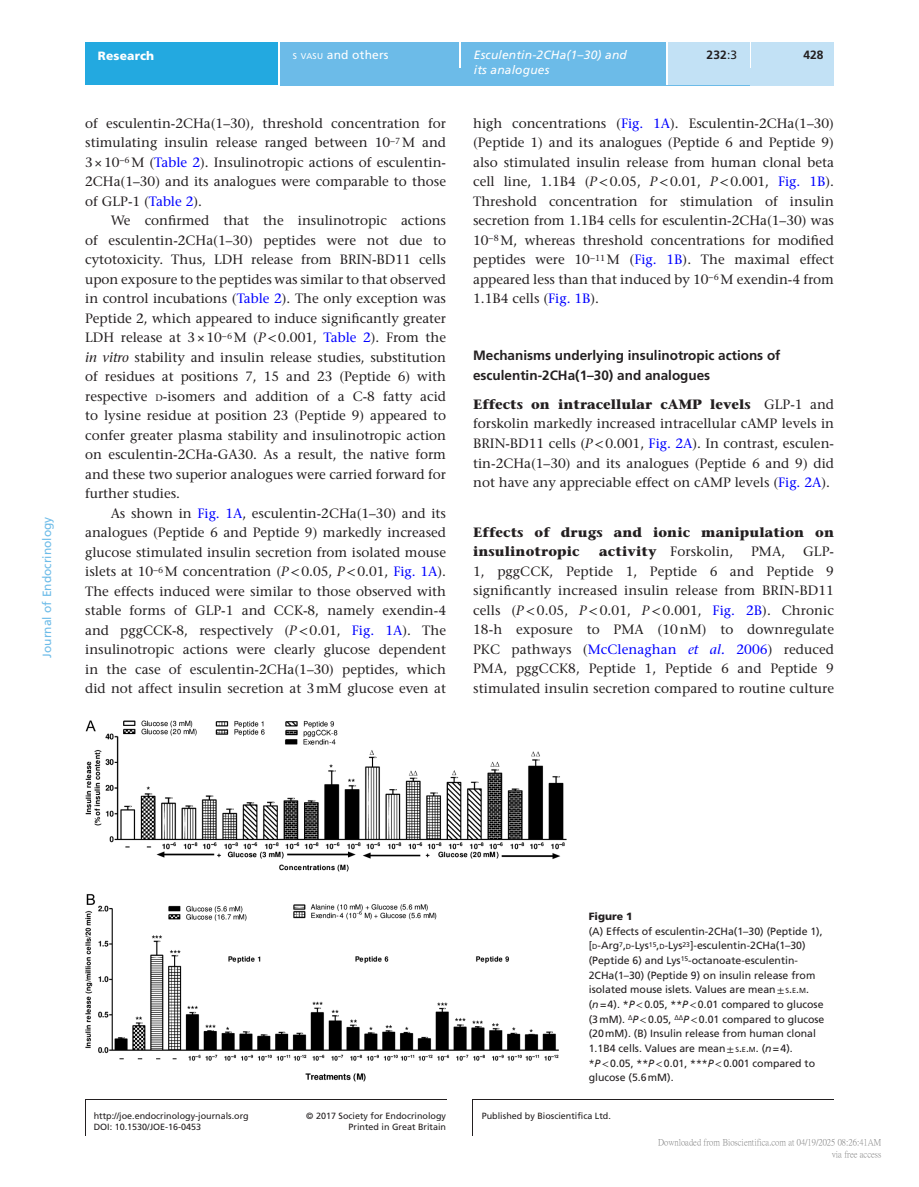
<style>
.page{position:relative;width:919px;height:1187px;background:#fff}
.page>*{position:absolute;margin:0;border:0;box-sizing:border-box;transform-origin:0 0}
.TXI{font:500 13.5px/19.5px "Stone Serif Std";color:#231f20;text-align:justify}
.H3_H2{font:500 13.5px/19.5px "Stone Serif Std";color:#231f20;text-align:justify}
.TXT{font:500 13.5px/19.5px "Stone Serif Std";color:#231f20;text-align:justify}
.t1{font:700 13.5px/19.5px "Frutiger LT Std";color:#231f20}
.t2{font:700 13.5px/19.5px "Stone Serif Std";letter-spacing:.005em;color:#231f20}
.t3{font:italic 12px "Frutiger LT Std";letter-spacing:.015em;color:#fff}
.t4{font:12px "Frutiger LT Std";color:#6cbbe8}
.t5{font:12px "Frutiger LT Std";letter-spacing:.015em;color:#fff}
.t6{font:900 12px "Frutiger LT Std";letter-spacing:.015em;color:#fff}
.t7{font:700 12px "Frutiger LT Std";letter-spacing:.005em;color:#231f20}
.FC{font:10.5px/14.5px "Frutiger LT Std";color:#231f20}
.FC-2{font:900 10.5px "Frutiger LT Std";color:#231f20}
.t8{font:9px/11.2px "Frutiger LT Std";color:#231f20;text-align:right}
.t9{font:9px/12px "P Ming Li U";color:rgb(0 0 0/.5);text-align:right}
.s1{font-size:8.4px}
.s2{font-weight:400}
.s3{color:#00f}
.s4{font-style:italic}
.s5{font-family:"STIX General";font-weight:400}
.s6{font-size:9.45px}
.s7{font-weight:700}
.s8{font-style:italic;color:#00f}
.s9{font-size:7.35px}
.s10{font-family:"STIX General"}
.s11{font-style:inherit}
</style>
<div class="page">
<div style="left:85px;top:43px;width:193px;height:42px;background:#23a9e0"></div>
<div style="left:280px;top:51px;width:554px;height:34px;background:#6cbbe8"></div>
<div style="left:280px;top:43px;width:179px;height:8px;background:#6cbbe8"></div>
<hr style="left:459px;top:43px;width:2px;height:25px;background:#fff">
<div style="left:461px;top:43px;width:205px;height:42px;background:#6cbbe8"></div>
<hr style="left:666px;top:43px;width:1px;height:42px;background:#fff">
<div style="left:667px;top:43px;width:83px;height:42px;background:#c2e1f5"></div>
<div style="left:750px;top:68px;width:84px;height:17px;background:#c2e1f5"></div>
<svg style="left:750px;top:51px;width:1px;height:17px"></svg>
<div style="left:751px;top:43px;width:83px;height:25px;background:#c2e1f5"></div>
<hr style="left:85px;top:1099px;width:1px;height:36px;background:#231f20">
<hr style="left:472px;top:1099px;width:1px;height:36px;background:#231f20">
<hr style="left:85px;top:1099px;width:362px;height:1px;background:#231f20">
<hr style="left:472px;top:1099px;width:362px;height:1px;background:#231f20">
<img style="left:85px;top:720px;width:481px;height:361px">
<p class="t4" style="left:40px;top:657px;width:142px;rotate:-90deg">Journal of Endocrinology</p>
<p class="t5" style="left:293px;top:48px;width:97px"><span class="s1">S VASU</span> and others</p>
<p class="t6" style="left:98px;top:48px;width:58px">Research</p>
<p class="t3" style="left:474px;top:48px;width:155px">Esculentin-2CHa(1–30) and</p>
<p class="t7" style="left:803px;top:48px;width:22px">428</p>
<p class="t3" style="left:474px;top:63px;width:77px">its analogues</p>
<p class="t7" style="left:706px;top:48px;width:32px">232<span class="s2">:3</span></p>
<p class="TXT" style="left:85px;top:113px;width:362px">of esculentin-2CHa(1–30), threshold concentration for stimulating insulin release ranged between 10<sup>−7</sup> M and 3×10<sup>−6</sup> M (<span class="s3">Table 2</span>). Insulinotropic actions of esculentin-2CHa(1–30) and its analogues were comparable to those of GLP-1 (<span class="s3">Table 2</span>).</p>
<p class="TXI" style="left:85px;top:211px;width:362px;text-indent:26px">We confirmed that the insulinotropic actions of esculentin-2CHa(1–30) peptides were not due to cytotoxicity. Thus, LDH release from BRIN-BD11 cells upon exposure to the peptides was similar to that observed in control incubations (<span class="s3">Table 2</span>). The only exception was Peptide 2, which appeared to induce significantly greater LDH release at 3×10<sup>−6</sup> M (<span class="s4">P</span><span class="s5">&lt;</span>0.001, <span class="s3">Table 2</span>). From the <span class="s4">in vitro</span> stability and insulin release studies, substitution of residues at positions 7, 15 and 23 (Peptide 6) with respective <span class="s6">d</span>-isomers and addition of a C-8 fatty acid to lysine residue at position 23 (Peptide 9) appeared to confer greater plasma stability and insulinotropic action on esculentin-2CHa-GA30. As a result, the native form and these two superior analogues were carried forward for further studies.</p>
<p class="TXI" style="left:85px;top:503px;width:362px;text-indent:26px">As shown in <span class="s3">Fig. 1A</span>, esculentin-2CHa(1–30) and its analogues (Peptide 6 and Peptide 9) markedly increased glucose stimulated insulin secretion from isolated mouse islets at 10<sup>−6</sup> M concentration (<span class="s4">P</span><span class="s5">&lt;</span>0.05, <span class="s4">P</span><span class="s5">&lt;</span>0.01, <span class="s3">Fig. 1A</span>).<br>The effects induced were similar to those observed with stable forms of GLP-1 and CCK-8, namely exendin-4 and pggCCK-8, respectively (<span class="s4">P</span><span class="s5">&lt;</span>0.01, <span class="s3">Fig. 1A</span>). The insulinotropic actions were clearly glucose dependent in the case of esculentin-2CHa(1–30) peptides, which did not affect insulin secretion at 3mM glucose even at</p>
<p class="TXI" style="left:473px;top:113px;width:362px">high concentrations (<span class="s3">Fig. 1A</span>). Esculentin-2CHa(1–30) (Peptide 1) and its analogues (Peptide 6 and Peptide 9) also stimulated insulin release from human clonal beta cell line, 1.1B4 (<span class="s4">P</span><span class="s5">&lt;</span>0.05, <span class="s4">P</span><span class="s5">&lt;</span>0.01, <span class="s4">P</span><span class="s5">&lt;</span>0.001, <span class="s3">Fig. 1B</span>).<br>Threshold concentration for stimulation of insulin secretion from 1.1B4 cells for esculentin-2CHa(1–30) was 10<sup>−8</sup> M, whereas threshold concentrations for modified peptides were 10<sup>−11</sup> M (<span class="s3">Fig. 1B</span>). The maximal effect appeared less than that induced by 10<sup>−6</sup> M exendin-4 from 1.1B4 cells (<span class="s3">Fig. 1B</span>).</p>
<h2 class="t1" style="left:473px;top:346px;width:309px">Mechanisms underlying insulinotropic actions of esculentin-2CHa(1–30) and analogues</h2>
<p class="H3_H2" style="left:473px;top:394px;width:362px"><span class="s7">Effects on intracellular cAMP levels</span> GLP-1 and forskolin markedly increased intracellular cAMP levels in BRIN-BD11 cells (<span class="s4">P</span><span class="s5">&lt;</span>0.001, <span class="s3">Fig. 2A</span>). In contrast, esculen&shy;tin-2CHa(1–30) and its analogues (Peptide 6 and 9) did not have any appreciable effect on cAMP levels (<span class="s3">Fig. 2A</span>).</p>
<h3 class="t2" style="left:473px;top:522px;width:362px">Effects of drugs and ionic manipulation on insulinotropic</h3>
<h3 class="TXI" style="left:599px;top:541px;width:135px"><span class="s7">activity</span> Forskolin,</h3>
<h3 class="TXI" style="left:751px;top:541px;width:36px">PMA,</h3>
<h3 class="TXI" style="left:473px;top:541px;width:362px;text-indent:330px">GLP-1, pggCCK, Peptide 1, Peptide 6 and Peptide 9 significantly increased insulin release from BRIN-BD11 cells (<span class="s4">P</span><span class="s5">&lt;</span>0.05, <span class="s4">P</span><span class="s5">&lt;</span>0.01, <span class="s4">P</span><span class="s5">&lt;</span>0.001, <span class="s3">Fig. 2B</span>). Chronic 18-h exposure to PMA (10nM) to downregulate PKC pathways (<span class="s3">McClenaghan</span> <span class="s8">et al.</span> <span class="s3">2006</span>) reduced PMA, pggCCK8, Peptide 1, Peptide 6 and Peptide 9 stimulated insulin secretion compared to routine culture</h3>
<p class="FC-2" style="left:588px;top:910px;width:45px">Figure 1</p>
<p class="FC" style="left:588px;top:923px;width:237px">(A) Effects of esculentin-2CHa(1–30) (Peptide 1), [<span class="s9">D</span>-Arg<sup>7</sup>,<span class="s9">D</span>-Lys<sup>15</sup>,<span class="s9">D</span>-Lys<sup>23</sup>]-esculentin-2CHa(1–30) (Peptide 6) and Lys<sup>15</sup>-octanoate-esculentin-2CHa(1–30) (Peptide 9) on insulin release from isolated mouse islets. Values are mean<span class="s10">±</span> <span class="s9">S</span><span class="s11">.</span><span class="s9">E</span><span class="s11">.</span><span class="s9">M</span><span class="s11">. </span>(<span class="s4">n</span>=4). *<span class="s4">P</span><span class="s10">&lt;</span>0.05, **<span class="s4">P</span><span class="s10">&lt;</span>0.01 compared to glucose (3mM). <sup>Δ</sup><span class="s4">P</span><span class="s10">&lt;</span>0.05, <sup>ΔΔ</sup><span class="s4">P</span><span class="s10">&lt;</span>0.01 compared to glucose (20mM). (B) Insulin release from human clonal 1.1B4 cells. Values are mean<span class="s10">±</span> <span class="s9">S</span><span class="s11">.</span><span class="s9">E</span><span class="s11">.</span><span class="s9">M</span><span class="s11">.</span> (<span class="s4">n</span>=4). *<span class="s4">P</span><span class="s10">&lt;</span>0.05, **<span class="s4">P</span><span class="s10">&lt;</span>0.01, ***<span class="s4">P</span><span class="s10">&lt;</span>0.001 compared to glucose (5.6mM).</p>
<p class="t8" style="left:94px;top:1110px;width:157px">http://joe.endocrinology-journals.org</p>
<p class="t8" style="left:306px;top:1110px;width:141px">© 2017 Society for Endocrinology<br>Printed in Great Britain</p>
<p class="t8" style="left:482px;top:1110px;width:131px">Published by Bioscientifica Ltd.</p>
<p class="t8" style="left:94px;top:1121px;width:109px">DOI: 10.1530/JOE-16-0453</p>
<p class="t9" style="left:658px;top:1136px;width:225px">Downloaded from Bioscientifica.com at 04/19/2025 08:26:41AM via free access</p>
</div>
